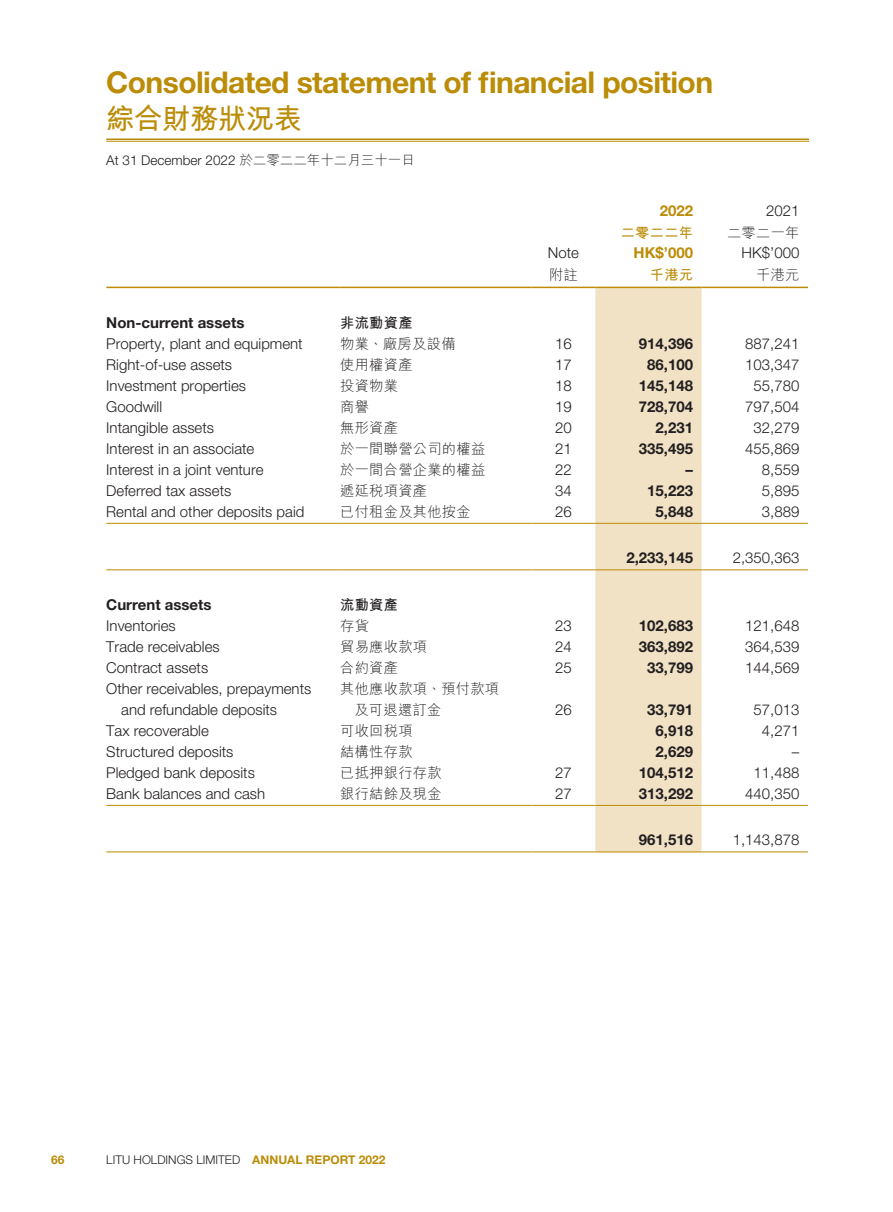
<style>
.page{position:relative;width:893px;height:1212px;background:#fff}
.page>*{position:absolute;margin:0;border:0;box-sizing:border-box;transform-origin:0 0}
.t1{font:700 30px "Helvetica Neue LT Std";letter-spacing:-.02em;color:#bb8c07}
.t2{font:700 28.5px "M Hei HK";letter-spacing:-.02em;color:#bb8c07}
._50_Table_txt{font:300 15px "Helvetica Neue LT Std";color:#231f20}
._50_Table_txt-2{font:700 15px "Helvetica Neue LT Std";color:#231f20}
._50_Table_txt-3{font:700 15px "Helvetica Neue LT Std";color:#bb8c07}
._50_Table_txt-4{font:300 14.25px "M Hei HK";letter-spacing:.02em;color:#231f20}
._50_Table_txt-5{font:700 14.25px "M Hei HK";letter-spacing:.02em;color:#231f20}
._50_Table_txt-6{font:700 14.25px "M Hei HK";letter-spacing:.02em;color:#bb8c07}
.t3{font:300 13.5px "Helvetica Neue LT Std";color:#231f20}
.t4{font:300 12px "Helvetica Neue LT Std";color:#231f20}
.t5{font:700 12px "Helvetica Neue LT Std";color:#bb8c07}
.s1{font-family:"M Hei HK"}
.s2{font-weight:700;color:#bb8c07}
</style>
<div class="page">
<hr style="left:106px;top:138px;width:703px;height:2px;background:#bb8c07">
<hr style="left:106px;top:141px;width:703px;height:1px;background:#bb8c07">
<div style="left:595px;top:288px;width:107px;height:563px;background:#f1e2c6"></div>
<hr style="left:106px;top:287px;width:234px;height:1px;background:#bb8c07">
<hr style="left:340px;top:287px;width:191px;height:1px;background:#bb8c07">
<hr style="left:531px;top:287px;width:64px;height:1px;background:#bb8c07">
<hr style="left:595px;top:287px;width:107px;height:1px;background:#bb8c07">
<hr style="left:702px;top:287px;width:106px;height:1px;background:#bb8c07">
<hr style="left:106px;top:523px;width:234px;height:1px;background:#bb8c07">
<hr style="left:340px;top:523px;width:191px;height:1px;background:#bb8c07">
<hr style="left:531px;top:523px;width:64px;height:1px;background:#bb8c07">
<hr style="left:595px;top:523px;width:107px;height:1px;background:#bb8c07">
<hr style="left:702px;top:523px;width:106px;height:1px;background:#bb8c07">
<hr style="left:106px;top:569px;width:234px;height:1px;background:#bb8c07">
<hr style="left:340px;top:569px;width:191px;height:1px;background:#bb8c07">
<hr style="left:531px;top:569px;width:64px;height:1px;background:#bb8c07">
<hr style="left:595px;top:569px;width:107px;height:1px;background:#bb8c07">
<hr style="left:702px;top:569px;width:106px;height:1px;background:#bb8c07">
<hr style="left:106px;top:805px;width:234px;height:1px;background:#bb8c07">
<hr style="left:340px;top:805px;width:191px;height:1px;background:#bb8c07">
<hr style="left:531px;top:805px;width:64px;height:1px;background:#bb8c07">
<hr style="left:595px;top:805px;width:107px;height:1px;background:#bb8c07">
<hr style="left:702px;top:805px;width:106px;height:1px;background:#bb8c07">
<hr style="left:106px;top:851px;width:234px;height:1px;background:#bb8c07">
<hr style="left:340px;top:851px;width:191px;height:1px;background:#bb8c07">
<hr style="left:531px;top:851px;width:64px;height:1px;background:#bb8c07">
<hr style="left:595px;top:851px;width:107px;height:1px;background:#bb8c07">
<hr style="left:702px;top:851px;width:106px;height:1px;background:#bb8c07">
<p class="t1" style="left:106px;top:64px;width:608px">Consolidated statement of financial position</p>
<p class="t2" style="left:106px;top:98px;width:198px">綜合財務狀況表</p>
<p class="t3" style="left:106px;top:152px;width:310px">At 31 December 2022 <span class="s1">於二零二二年十二月三十一日</span></p>
<p class="_50_Table_txt-3" style="left:660px;top:202px;width:35px">2022</p>
<p class="_50_Table_txt" style="left:766px;top:202px;width:35px">2021</p>
<p class="_50_Table_txt-6" style="left:621px;top:222px;width:74px">二零二二年</p>
<p class="_50_Table_txt-4" style="left:727px;top:225px;width:74px">二零二一年</p>
<p class="_50_Table_txt" style="left:548px;top:244px;width:33px">Note</p>
<p class="_50_Table_txt-3" style="left:634px;top:244px;width:61px">HK$’000</p>
<p class="_50_Table_txt" style="left:742px;top:244px;width:59px">HK$’000</p>
<p class="_50_Table_txt-4" style="left:549px;top:267px;width:30px">附註</p>
<p class="_50_Table_txt-6" style="left:650px;top:264px;width:45px">千港元</p>
<p class="_50_Table_txt-4" style="left:756px;top:267px;width:45px">千港元</p>
<p class="_50_Table_txt-2" style="left:106px;top:313px;width:140px">Non-current assets</p>
<p class="_50_Table_txt-5" style="left:340px;top:313px;width:74px">非流動資產</p>
<p class="_50_Table_txt" style="left:106px;top:334px;width:198px">Property, plant and equipment</p>
<p class="_50_Table_txt-4" style="left:340px;top:337px;width:117px">物業、廠房及設備</p>
<p class="_50_Table_txt" style="left:555px;top:334px;width:18px">16</p>
<p class="_50_Table_txt-2" style="left:639px;top:334px;width:56px">914,396</p>
<p class="_50_Table_txt" style="left:745px;top:334px;width:56px">887,241</p>
<p class="_50_Table_txt" style="left:106px;top:355px;width:127px">Right-of-use assets</p>
<p class="_50_Table_txt-4" style="left:340px;top:358px;width:74px">使用權資產</p>
<p class="_50_Table_txt" style="left:555px;top:355px;width:18px">17</p>
<p class="_50_Table_txt-2" style="left:647px;top:355px;width:47px">86,100</p>
<p class="_50_Table_txt" style="left:745px;top:355px;width:56px">103,347</p>
<p class="_50_Table_txt" style="left:106px;top:376px;width:141px">Investment properties</p>
<p class="_50_Table_txt-4" style="left:340px;top:379px;width:59px">投資物業</p>
<p class="_50_Table_txt" style="left:555px;top:376px;width:18px">18</p>
<p class="_50_Table_txt-2" style="left:639px;top:376px;width:56px">145,148</p>
<p class="_50_Table_txt" style="left:753px;top:376px;width:47px">55,780</p>
<p class="_50_Table_txt" style="left:106px;top:397px;width:57px">Goodwill</p>
<p class="_50_Table_txt-4" style="left:340px;top:400px;width:30px">商譽</p>
<p class="_50_Table_txt" style="left:555px;top:397px;width:18px">19</p>
<p class="_50_Table_txt-2" style="left:639px;top:397px;width:56px">728,704</p>
<p class="_50_Table_txt" style="left:745px;top:397px;width:56px">797,504</p>
<p class="_50_Table_txt" style="left:106px;top:418px;width:109px">Intangible assets</p>
<p class="_50_Table_txt-4" style="left:340px;top:421px;width:59px">無形資產</p>
<p class="_50_Table_txt" style="left:555px;top:418px;width:18px">20</p>
<p class="_50_Table_txt-2" style="left:656px;top:418px;width:39px">2,231</p>
<p class="_50_Table_txt" style="left:753px;top:418px;width:47px">32,279</p>
<p class="_50_Table_txt" style="left:106px;top:439px;width:150px">Interest in an associate</p>
<p class="_50_Table_txt-4" style="left:340px;top:442px;width:147px">於一間聯營公司的權益</p>
<p class="_50_Table_txt" style="left:555px;top:439px;width:18px">21</p>
<p class="_50_Table_txt-2" style="left:639px;top:439px;width:56px">335,495</p>
<p class="_50_Table_txt" style="left:745px;top:439px;width:56px">455,869</p>
<p class="_50_Table_txt" style="left:106px;top:460px;width:159px">Interest in a joint venture</p>
<p class="_50_Table_txt-4" style="left:340px;top:463px;width:147px">於一間合營企業的權益</p>
<p class="_50_Table_txt" style="left:555px;top:460px;width:18px">22</p>
<p class="_50_Table_txt-2" style="left:686px;top:460px;width:9px">–</p>
<p class="_50_Table_txt" style="left:762px;top:460px;width:39px">8,559</p>
<p class="_50_Table_txt" style="left:106px;top:481px;width:127px">Deferred tax assets</p>
<p class="_50_Table_txt-4" style="left:340px;top:484px;width:88px">遞延稅項資產</p>
<p class="_50_Table_txt" style="left:555px;top:481px;width:18px">34</p>
<p class="_50_Table_txt-2" style="left:647px;top:481px;width:47px">15,223</p>
<p class="_50_Table_txt" style="left:762px;top:481px;width:39px">5,895</p>
<p class="_50_Table_txt" style="left:106px;top:502px;width:200px">Rental and other deposits paid</p>
<p class="_50_Table_txt-4" style="left:340px;top:505px;width:132px">已付租金及其他按金</p>
<p class="_50_Table_txt" style="left:555px;top:502px;width:18px">26</p>
<p class="_50_Table_txt-2" style="left:656px;top:502px;width:39px">5,848</p>
<p class="_50_Table_txt" style="left:762px;top:502px;width:39px">3,889</p>
<p class="_50_Table_txt-2" style="left:626px;top:548px;width:68px">2,233,145</p>
<p class="_50_Table_txt" style="left:733px;top:549px;width:68px">2,350,363</p>
<p class="_50_Table_txt-2" style="left:106px;top:595px;width:107px">Current assets</p>
<p class="_50_Table_txt-5" style="left:340px;top:595px;width:59px">流動資產</p>
<p class="_50_Table_txt" style="left:106px;top:616px;width:71px">Inventories</p>
<p class="_50_Table_txt-4" style="left:340px;top:619px;width:30px">存貨</p>
<p class="_50_Table_txt" style="left:555px;top:616px;width:18px">23</p>
<p class="_50_Table_txt-2" style="left:639px;top:616px;width:56px">102,683</p>
<p class="_50_Table_txt" style="left:745px;top:616px;width:56px">121,648</p>
<p class="_50_Table_txt" style="left:106px;top:637px;width:115px">Trade receivables</p>
<p class="_50_Table_txt-4" style="left:340px;top:640px;width:88px">貿易應收款項</p>
<p class="_50_Table_txt" style="left:555px;top:637px;width:18px">24</p>
<p class="_50_Table_txt-2" style="left:639px;top:637px;width:56px">363,892</p>
<p class="_50_Table_txt" style="left:745px;top:637px;width:56px">364,539</p>
<p class="_50_Table_txt" style="left:106px;top:658px;width:103px">Contract assets</p>
<p class="_50_Table_txt-4" style="left:340px;top:661px;width:59px">合約資產</p>
<p class="_50_Table_txt" style="left:555px;top:658px;width:18px">25</p>
<p class="_50_Table_txt-2" style="left:647px;top:658px;width:47px">33,799</p>
<p class="_50_Table_txt" style="left:745px;top:658px;width:56px">144,569</p>
<p class="_50_Table_txt" style="left:106px;top:679px;width:207px">Other receivables, prepayments</p>
<p class="_50_Table_txt" style="left:121px;top:700px;width:157px">and refundable deposits</p>
<p class="_50_Table_txt-4" style="left:340px;top:682px;width:161px">其他應收款項、預付款項</p>
<p class="_50_Table_txt-4" style="left:354px;top:703px;width:88px">及可退還訂金</p>
<p class="_50_Table_txt" style="left:555px;top:700px;width:18px">26</p>
<p class="_50_Table_txt-2" style="left:647px;top:700px;width:47px">33,791</p>
<p class="_50_Table_txt" style="left:753px;top:700px;width:47px">57,013</p>
<p class="_50_Table_txt" style="left:106px;top:721px;width:104px">Tax recoverable</p>
<p class="_50_Table_txt-4" style="left:340px;top:724px;width:74px">可收回稅項</p>
<p class="_50_Table_txt-2" style="left:656px;top:721px;width:39px">6,918</p>
<p class="_50_Table_txt" style="left:762px;top:721px;width:39px">4,271</p>
<p class="_50_Table_txt" style="left:106px;top:742px;width:129px">Structured deposits</p>
<p class="_50_Table_txt-4" style="left:340px;top:745px;width:74px">結構性存款</p>
<p class="_50_Table_txt-2" style="left:656px;top:742px;width:39px">2,629</p>
<p class="_50_Table_txt" style="left:792px;top:742px;width:9px">–</p>
<p class="_50_Table_txt" style="left:106px;top:763px;width:150px">Pledged bank deposits</p>
<p class="_50_Table_txt-4" style="left:340px;top:766px;width:103px">已抵押銀行存款</p>
<p class="_50_Table_txt" style="left:555px;top:763px;width:18px">27</p>
<p class="_50_Table_txt-2" style="left:639px;top:763px;width:56px">104,512</p>
<p class="_50_Table_txt" style="left:753px;top:763px;width:47px">11,488</p>
<p class="_50_Table_txt" style="left:106px;top:784px;width:160px">Bank balances and cash</p>
<p class="_50_Table_txt-4" style="left:340px;top:787px;width:103px">銀行結餘及現金</p>
<p class="_50_Table_txt" style="left:555px;top:784px;width:18px">27</p>
<p class="_50_Table_txt-2" style="left:639px;top:784px;width:56px">313,292</p>
<p class="_50_Table_txt" style="left:745px;top:784px;width:56px">440,350</p>
<p class="_50_Table_txt-2" style="left:639px;top:830px;width:56px">961,516</p>
<p class="_50_Table_txt" style="left:733px;top:831px;width:68px">1,143,878</p>
<p class="t5" style="left:51px;top:1152px;width:15px">66</p>
<p class="t4" style="left:106px;top:1152px;width:281px">LITU HOLDINGS LIMITED <span class="s2">ANNUAL REPORT 2022</span></p>
</div>
